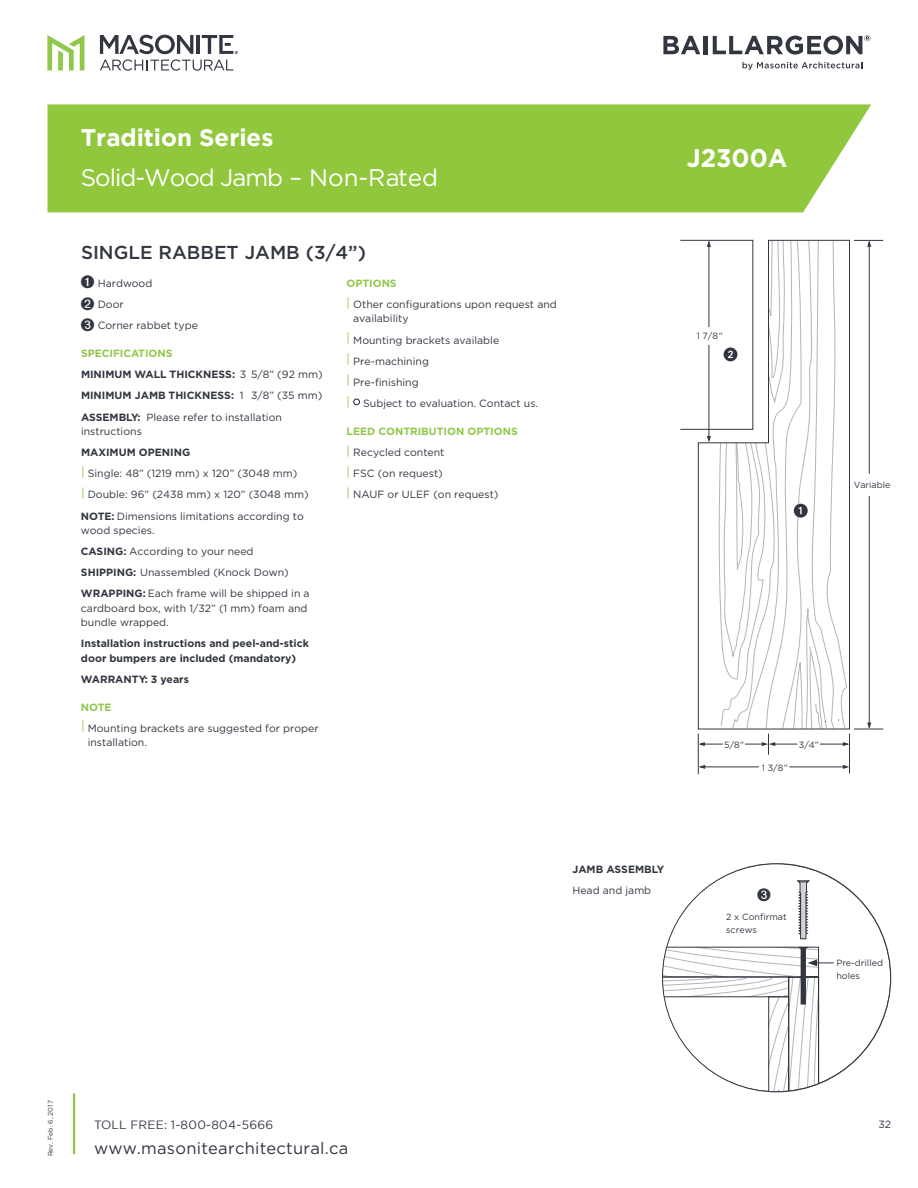
<style>
.page{position:relative;width:918px;height:1188px;background:#fff}
.page>*{position:absolute;margin:0;border:0;box-sizing:border-box;transform-origin:0 0}
.t1{font:700 25.5px "Gotham";color:#fff}
.t2{font:24px "Gotham";letter-spacing:-.04em;color:#fff}
.t3{font:700 24px "Gotham";color:#fff}
.t4{font:500 18.75px "Gotham";color:#323640}
.t5{font:16.5px "Gotham";letter-spacing:.015em;color:#323640}
.t6{font:15px "Digits";color:#323640}
.t7{font:12px "Gotham";letter-spacing:.025em;color:#323640}
.t8{font:10.5px/21.1px "Gotham";color:#323640}
.t9{font:700 10.5px/21.1px "Gotham";color:#323640}
.t10{font:9px/12.6px "Gotham";color:#323640}
.t11{font:6.75px "Gotham";color:#323640}
.s1{font-family:"Digits";font-size:15px}
.s2{color:#90c84c}
.s3{font-weight:400}
.s4{font-weight:700}
.s5{font-size:12px;color:#90c84c}
.s6{font-weight:700;color:#90c84c}
</style>
<div class="page">
<svg style="left:698px;top:240px;width:152px;height:490px"></svg>
<hr style="left:709px;top:242px;width:1px;height:85px;background:#323640">
<svg style="left:707px;top:241px;width:4px;height:6px"></svg>
<svg style="left:707px;top:436px;width:4px;height:6px"></svg>
<hr style="left:709px;top:345px;width:1px;height:95px;background:#323640">
<hr style="left:869px;top:242px;width:1px;height:232px;background:#323640">
<hr style="left:869px;top:496px;width:1px;height:232px;background:#323640">
<svg style="left:854px;top:723px;width:29px;height:7px"></svg>
<svg style="left:854px;top:240px;width:29px;height:7px"></svg>
<svg style="left:820px;top:742px;width:29px;height:4px"></svg>
<svg style="left:724px;top:347px;width:13px;height:14px"></svg>
<svg style="left:699px;top:742px;width:24px;height:4px"></svg>
<svg style="left:745px;top:734px;width:52px;height:21px"></svg>
<hr style="left:698px;top:734px;width:1px;height:40px;background:#323640">
<hr style="left:700px;top:767px;width:59px;height:1px;background:#323640">
<hr style="left:789px;top:767px;width:58px;height:1px;background:#323640">
<svg style="left:699px;top:765px;width:6px;height:4px"></svg>
<hr style="left:849px;top:734px;width:1px;height:39px;background:#323640">
<svg style="left:843px;top:765px;width:6px;height:4px"></svg>
<svg style="left:794px;top:504px;width:14px;height:14px"></svg>
<div style="left:353px;top:398px;width:7px;height:7px;border:1px solid #323640;border-radius:50%"></div>
<svg style="left:666px;top:864px;width:225px;height:213px"></svg>
<svg style="left:663px;top:946px;width:171px;height:146px"></svg>
<div style="left:47px;top:104px;width:824px;height:108px;background:#91c73d"></div>
<svg style="left:47px;top:35px;width:37px;height:35px"></svg>
<svg style="left:100px;top:35px;width:138px;height:36px"></svg>
<hr style="left:73px;top:1093px;width:2px;height:61px;background:#91c73d">
<svg style="left:663px;top:36px;width:37px;height:18px"></svg>
<hr style="left:704px;top:36px;width:4px;height:18px;background:#323640">
<svg style="left:713px;top:35px;width:158px;height:20px"></svg>
<svg style="left:742px;top:62px;width:120px;height:8px"></svg>
<h2 class="t3" style="left:81px;top:123px;width:194px">Tradition Series</h2>
<h2 class="t2" style="left:81px;top:162px;width:359px">Solid-Wood Jamb – Non-Rated</h2>
<h3 class="t4" style="left:81px;top:240px;width:286px">SINGLE RABBET JAMB (3/4”)</h3>
<p class="t8" style="left:81px;top:272px;width:118px"><span class="s1">A</span> Hardwood<br><span class="s1">B</span> Door<br><span class="s1">C</span> Corner rabbet type</p>
<p class="t9" style="left:81px;top:343px;width:243px"><span class="s2">SPECIFICATIONS<br></span>MINIMUM WALL THICKNESS: <span class="s3">3 5/8” (92 mm)<br></span>MINIMUM JAMB THICKNESS: <span class="s3">1 3/8” (35 mm)<br></span>ASSEMBLY: <span class="s3">Please refer to installation</span></p>
<p class="t8" style="left:81px;top:420px;width:62px">instructions</p>
<p class="t8" style="left:81px;top:442px;width:229px"><span class="s4">MAXIMUM OPENING<br></span><span class="s5">|</span> Single: 48” (1219 mm) x 120” (3048 mm)<br><span class="s5">|</span> Double: 96” (2438 mm) x 120” (3048 mm)<br><span class="s4">NOTE:</span> Dimensions limitations according to</p>
<p class="t8" style="left:81px;top:519px;width:230px">wood species.<br><span class="s4">CASING:</span> According to your need<br><span class="s4">SHIPPING:</span> Unassembled (Knock Down)<br><span class="s4">WRAPPING:</span> Each frame will be shipped in a</p>
<p class="t8" style="left:81px;top:601px;width:228px;line-height:14.4px">cardboard box, with 1/32” (1 mm) foam and bundle wrapped.</p>
<p class="t9" style="left:81px;top:636px;width:229px;line-height:14.4px">Installation instructions and peel-and-stick door bumpers are included (mandatory)</p>
<p class="t9" style="left:81px;top:669px;width:109px">WARRANTY: 3 years</p>
<p class="t8" style="left:81px;top:696px;width:239px"><span class="s6">NOTE<br></span><span class="s5">|</span> Mounting brackets are suggested for proper</p>
<p class="t8" style="left:88px;top:732px;width:61px">installation.</p>
<p class="t8" style="left:347px;top:272px;width:212px"><span class="s6">OPTIONS<br></span><span class="s5">|</span> Other configurations upon request and</p>
<p class="t8" style="left:346px;top:308px;width:193px;text-indent:7px">availability<br><span class="s5">|</span> Mounting brackets available<br><span class="s5">|</span> Pre-machining<br><span class="s5">|</span> Pre-finishing<br><span class="s5">|</span> Subject to evaluation. Contact us.</p>
<p class="t8" style="left:347px;top:420px;width:173px"><span class="s6">LEED CONTRIBUTION OPTIONS </span><span class="s5">|</span> Recycled content<br><span class="s5">|</span> FSC (on request)<br><span class="s5">|</span> NAUF or ULEF (on request)</p>
<h1 class="t1" style="left:687px;top:141px;width:102px">J2300A</h1>
<p class="t10" style="left:697px;top:329px;width:28px">1 7/8”</p>
<p class="t10" style="left:854px;top:478px;width:38px">Variable</p>
<p class="t10" style="left:724px;top:738px;width:22px">5/8”</p>
<p class="t10" style="left:799px;top:738px;width:22px">3/4”</p>
<p class="t10" style="left:762px;top:761px;width:28px">1 3/8”</p>
<p class="t9" style="left:572px;top:859px;width:93px">JAMB ASSEMBLY</p>
<p class="t8" style="left:572px;top:880px;width:80px">Head and jamb</p>
<h3 class="t6" style="left:758px;top:886px;width:15px">C</h3>
<p class="t10" style="left:726px;top:911px;width:62px">2 x Confirmat screws</p>
<p class="t10" style="left:836px;top:957px;width:48px">Pre-drilled holes</p>
<p class="t11" style="left:46px;top:1156px;width:58px;rotate:-90deg">Rev. Feb. 6, 2017</p>
<p class="t7" style="left:94px;top:1118px;width:181px">TOLL FREE: 1-800-804-5666</p>
<h3 class="t5" style="left:94px;top:1138px;width:256px">www.masonitearchitectural.ca</h3>
<p class="t8" style="left:878px;top:1113px;width:14px">32</p>
</div>
